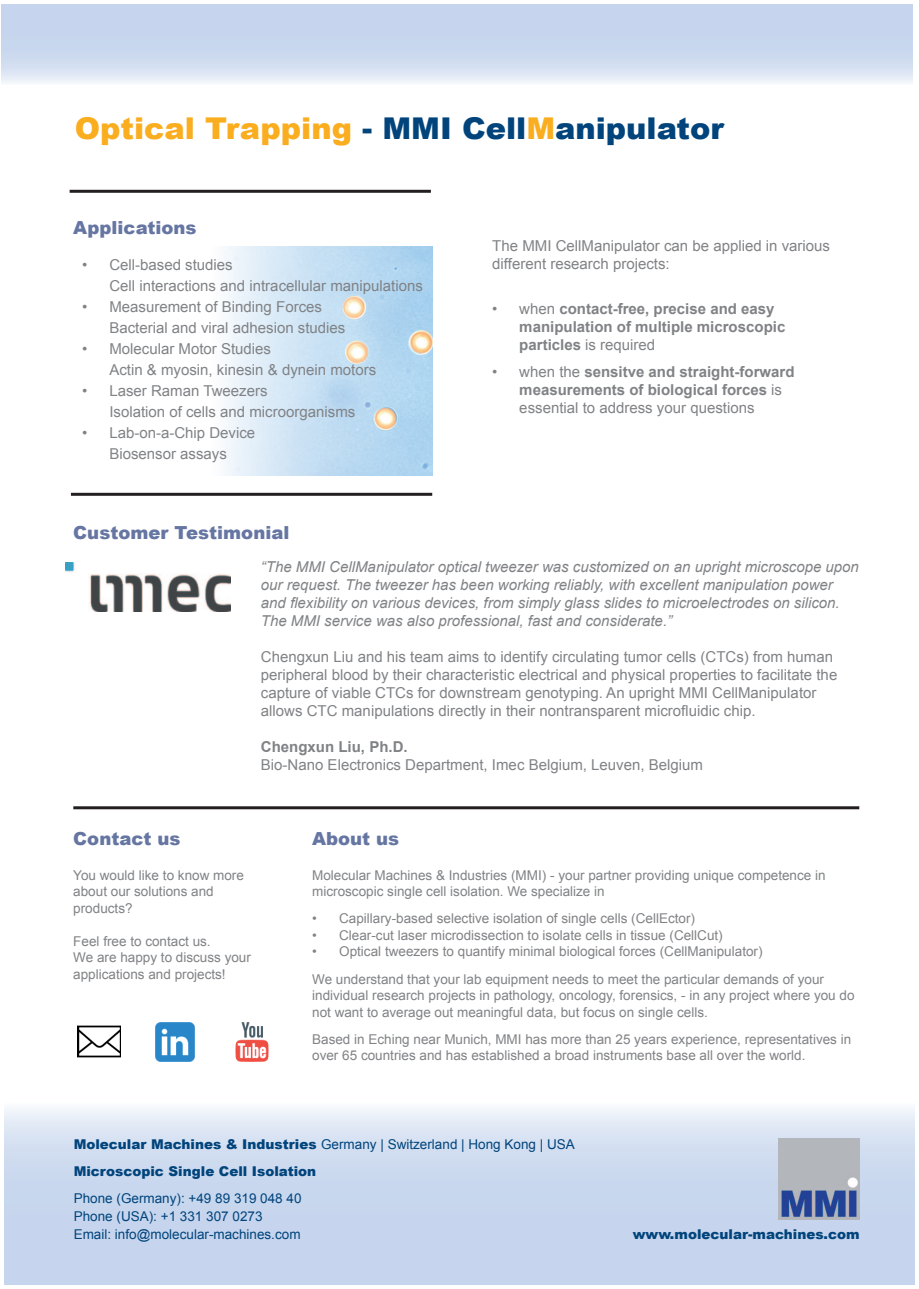
<style>
.page{position:relative;width:919px;height:1289px;background:#fff}
.page>*{position:absolute;margin:0;border:0;box-sizing:border-box;transform-origin:0 0}
.t1{font:900 30px "Arial";color:#01447c}
.t2{font:900 18px "Arial";color:#6676a2}
.t3{font:15px/21px "Arial";color:#808285}
.t4{font:italic 15px/18px "Arial";color:#808285}
.t5{font:700 15px/18px "Arial";color:#808285}
.t6{font:13.5px/16.5px "Arial";color:#808285}
.t7{font:900 13.5px/27px "Arial";color:#01447c}
.t8{font:13.5px/18px "Arial";color:#01447c}
.s1{color:#faad1e}
.s2{font-weight:400}
</style>
<div class="page">
<svg style="left:4px;top:1108px;width:910px;height:176px;background:#cddbef"></svg>
<hr style="left:70px;top:190px;width:361px;height:3px;background:#231f20">
<img style="left:778px;top:1138px;width:81px;height:80px">
<svg style="left:2px;top:4px;width:910px;height:79px;background:#cddaef"></svg>
<hr style="left:73px;top:806px;width:786px;height:3px;background:#231f20">
<hr style="left:71px;top:493px;width:361px;height:3px;background:#231f20">
<img style="left:78px;top:1025px;width:43px;height:33px">
<img style="left:155px;top:1022px;width:40px;height:40px">
<img style="left:235px;top:1022px;width:34px;height:40px">
<img style="left:65px;top:562px;width:165px;height:49px">
<img style="left:225px;top:247px;width:207px;height:228px">
<h1 class="t1" style="left:75px;top:106px;width:650px"><span class="s1">Optical Trapping</span> - MMI Cell<span class="s1">M</span>anipulator</h1>
<h2 class="t2" style="left:73px;top:214px;width:125px">Applications</h2>
<p class="t3" style="left:109px;top:254px;width:315px;text-indent:-27px">• Cell-based studies<br>Cell interactions and intracellular manipulations</p>
<p class="t3" style="left:109px;top:296px;width:237px;text-indent:-27px">• Measurement of Binding Forces<br>Bacterial and viral adhesion studies</p>
<p class="t3" style="left:109px;top:338px;width:268px;text-indent:-27px">• Molecular Motor Studies<br>Actin &amp; myosin, kinesin &amp; dynein motors</p>
<p class="t3" style="left:109px;top:380px;width:247px;text-indent:-27px">• Laser Raman Tweezers<br>Isolation of cells and microorganisms</p>
<p class="t3" style="left:82px;top:422px;width:174px;text-align:center">• Lab-on-a-Chip Device<br>Biosensor assays</p>
<p class="t3" style="left:492px;top:237px;width:339px;line-height:18px">The MMI CellManipulator can be applied in various different research projects:</p>
<p class="t5" style="left:519px;top:300px;width:267px;text-indent:-27px"><span class="s2">• when</span> contact-free, precise and easy manipulation of multiple microscopic particles <span class="s2">is required</span></p>
<p class="t5" style="left:519px;top:363px;width:277px;text-indent:-27px"><span class="s2">• when the</span> sensitve and straight-forward measurements of biological forces <span class="s2">is essential to address your questions</span></p>
<h2 class="t2" style="left:73px;top:519px;width:217px">Customer Testimonial</h2>
<p class="t4" style="left:261px;top:557px;width:599px">“The MMI CellManipulator optical tweezer was customized on an upright microscope upon our request. The tweezer has been working reliably, with excellent manipulation power and flexibility on various devices, from simply glass slides to microelectrodes on silicon.<br>The MMI service was also professional, fast and considerate.”</p>
<p class="t3" style="left:261px;top:647px;width:578px;line-height:18px">Chengxun Liu and his team aims to identify circulating tumor cells (CTCs) from human peripheral blood by their characteristic electrical and physical properties to facilitate the capture of viable CTCs for downstream genotyping. An upright MMI CellManipulator allows CTC manipulations directly in their nontransparent microfluidic chip.</p>
<p class="t5" style="left:261px;top:737px;width:148px">Chengxun Liu, Ph.D.</p>
<p class="t3" style="left:261px;top:754px;width:443px">Bio-Nano Electronics Department, Imec Belgium, Leuven, Belgium</p>
<h2 class="t2" style="left:73px;top:826px;width:109px">Contact us</h2>
<p class="t6" style="left:73px;top:867px;width:172px">You would like to know more about our solutions and products?</p>
<p class="t6" style="left:73px;top:933px;width:179px">Feel free to contact us.<br>We are happy to discuss your applications and projects!</p>
<h2 class="t2" style="left:312px;top:826px;width:89px">About us</h2>
<p class="t6" style="left:312px;top:867px;width:515px">Molecular Machines &amp; Industries (MMI) - your partner providing unique competence in microscopic single cell isolation. We specialize in</p>
<p class="t6" style="left:312px;top:910px;width:384px">• Capillary-based selective isolation of single cells (CellEctor)</p>
<p class="t6" style="left:312px;top:927px;width:412px">• Clear-cut laser microdissection to isolate cells in tissue (CellCut)</p>
<p class="t6" style="left:312px;top:938px;width:513px;line-height:27px">• Optical tweezers to quantify minimal biological forces (CellManipulator)<br>We understand that your lab equipment needs to meet the particular demands of your</p>
<p class="t6" style="left:312px;top:987px;width:544px">individual research projects in pathology, oncology, forensics, - in any project where you do not want to average out meaningful data, but focus on single cells.</p>
<p class="t6" style="left:312px;top:1030px;width:540px">Based in Eching near Munich, MMI has more than 25 years experience, representatives in over 65 countries and has established a broad instruments base all over the world.</p>
<p class="t7" style="left:74px;top:1129px;width:502px">Molecular Machines &amp; Industries <span class="s2">Germany | Switzerland | Hong Kong | USA<br></span>Microscopic Single Cell Isolation</p>
<p class="t8" style="left:74px;top:1188px;width:229px">Phone (Germany): +49 89 319 048 40<br>Phone (USA): +1 331 307 0273<br>Email: info@molecular-machines.com</p>
<p class="t7" style="left:632px;top:1220px;width:228px">www.molecular-machines.com</p>
</div>
